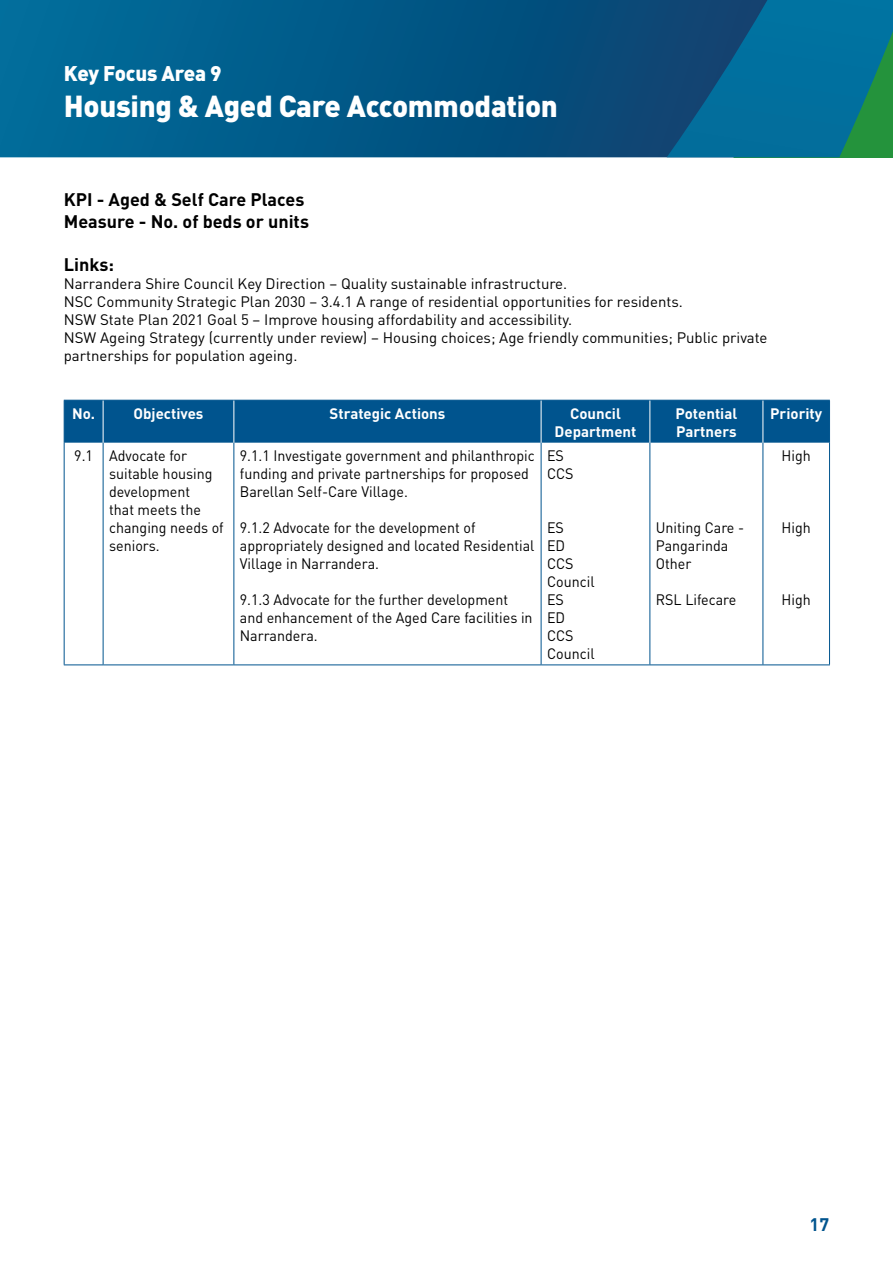
<style>
.page{position:relative;width:893px;height:1263px;background:#fff}
.page>*{position:absolute;margin:0;border:0;box-sizing:border-box;transform-origin:0 0}
.t1{font:900 30px "DIN";letter-spacing:-.01em;color:#fff}
.t2{font:900 21px "DIN";letter-spacing:-.01em;color:#fff}
.t3{font:700 18px/21.6px "DIN";color:#000}
.t4{font:700 18px "DIN";color:#00548e}
.t5{font:15px/18px "DIN";color:#000;scale:.95 1}
.t6{font:15px/18px "DIN";color:#000}
.t7{font:700 15px/18px "DIN";color:#fff;text-align:center}
</style>
<div class="page">
<svg style="left:0;top:0;width:667px;height:157px;background:#025987"></svg>
<svg style="left:667px;top:0;width:226px;height:157px;background:#08688b"></svg>
<div style="left:65px;top:401px;width:764px;height:42px;background:#00548e"></div>
<hr style="left:64px;top:400px;width:39px;height:1px;background:#00548e">
<hr style="left:103px;top:400px;width:131px;height:1px;background:#00548e">
<hr style="left:234px;top:400px;width:307px;height:1px;background:#00548e">
<hr style="left:541px;top:400px;width:109px;height:1px;background:#00548e">
<hr style="left:650px;top:400px;width:113px;height:1px;background:#00548e">
<hr style="left:763px;top:400px;width:67px;height:1px;background:#00548e">
<hr style="left:64px;top:443px;width:1px;height:221px;background:#00548e">
<hr style="left:103px;top:443px;width:1px;height:221px;background:#00548e">
<hr style="left:233px;top:443px;width:1px;height:221px;background:#00548e">
<hr style="left:541px;top:443px;width:1px;height:221px;background:#00548e">
<hr style="left:649px;top:443px;width:1px;height:221px;background:#00548e">
<hr style="left:762px;top:443px;width:1px;height:221px;background:#00548e">
<hr style="left:829px;top:443px;width:1px;height:221px;background:#00548e">
<hr style="left:103px;top:401px;width:1px;height:42px;background:#fff">
<hr style="left:233px;top:401px;width:1px;height:42px;background:#fff">
<hr style="left:541px;top:401px;width:1px;height:42px;background:#fff">
<hr style="left:649px;top:401px;width:1px;height:42px;background:#fff">
<hr style="left:762px;top:401px;width:1px;height:42px;background:#fff">
<hr style="left:64px;top:401px;width:1px;height:42px;background:#00548e">
<hr style="left:829px;top:401px;width:1px;height:42px;background:#00548e">
<hr style="left:64px;top:664px;width:39px;height:1px;background:#00548e">
<hr style="left:103px;top:664px;width:131px;height:1px;background:#00548e">
<hr style="left:234px;top:664px;width:307px;height:1px;background:#00548e">
<hr style="left:541px;top:664px;width:109px;height:1px;background:#00548e">
<hr style="left:650px;top:664px;width:113px;height:1px;background:#00548e">
<hr style="left:763px;top:664px;width:67px;height:1px;background:#00548e">
<h2 class="t2" style="left:64px;top:60px;width:159px">Key Focus Area 9</h2>
<h1 class="t1" style="left:64px;top:86px;width:496px">Housing &amp; Aged Care Accommodation</h1>
<p class="t3" style="left:64px;top:188px;width:247px">KPI - Aged &amp; Self Care Places<br>Measure - No. of beds or units</p>
<p class="t3" style="left:64px;top:253px;width:52px">Links:</p>
<p class="t6" style="left:64px;top:274px;width:705px">Narrandera Shire Council Key Direction – Quality sustainable infrastructure.<br>NSC Community Strategic Plan 2030 – 3.4.1 A range of residential opportunities for residents.<br>NSW State Plan 2021 Goal 5 – Improve housing affordability and accessibility.<br>NSW Ageing Strategy (currently under review) – Housing choices; Age friendly communities; Public private partnerships for population ageing.</p>
<p class="t7" style="left:72px;top:404px;width:25px">No.</p>
<p class="t7" style="left:133px;top:404px;width:71px">Objectives</p>
<p class="t7" style="left:330px;top:404px;width:117px">Strategic Actions</p>
<p class="t7" style="left:555px;top:404px;width:83px">Council<br>Department</p>
<p class="t7" style="left:675px;top:404px;width:63px;text-align:left">Potential<br>Partners</p>
<p class="t7" style="left:770px;top:404px;width:54px">Priority</p>
<p class="t5" style="left:109px;top:446px;width:122px;text-indent:-35px">9.1 Advocate for suitable housing development<br>that meets the changing needs of seniors.</p>
<p class="t5" style="left:240px;top:446px;width:312px">9.1.1 Investigate government and philanthropic funding and private partnerships for proposed<br>Barellan Self-Care Village.</p>
<p class="t5" style="left:547px;top:446px;width:29px">ES<br>CCS</p>
<p class="t5" style="left:782px;top:446px;width:32px">High</p>
<p class="t5" style="left:240px;top:518px;width:312px">9.1.2 Advocate for the development of appropriately designed and located Residential<br>Village in Narrandera.</p>
<p class="t5" style="left:240px;top:590px;width:310px">9.1.3 Advocate for the further development and enhancement of the Aged Care facilities in<br>Narrandera.</p>
<p class="t5" style="left:547px;top:518px;width:51px">ES<br>ED<br>CCS<br>Council<br>ES<br>ED<br>CCS<br>Council</p>
<p class="t5" style="left:656px;top:518px;width:94px">Uniting Care -<br>Pangarinda<br>Other</p>
<p class="t5" style="left:782px;top:518px;width:32px">High</p>
<p class="t5" style="left:656px;top:590px;width:86px">RSL Lifecare</p>
<p class="t5" style="left:782px;top:590px;width:32px">High</p>
<p class="t4" style="left:810px;top:1213px;width:21px">17</p>
</div>
